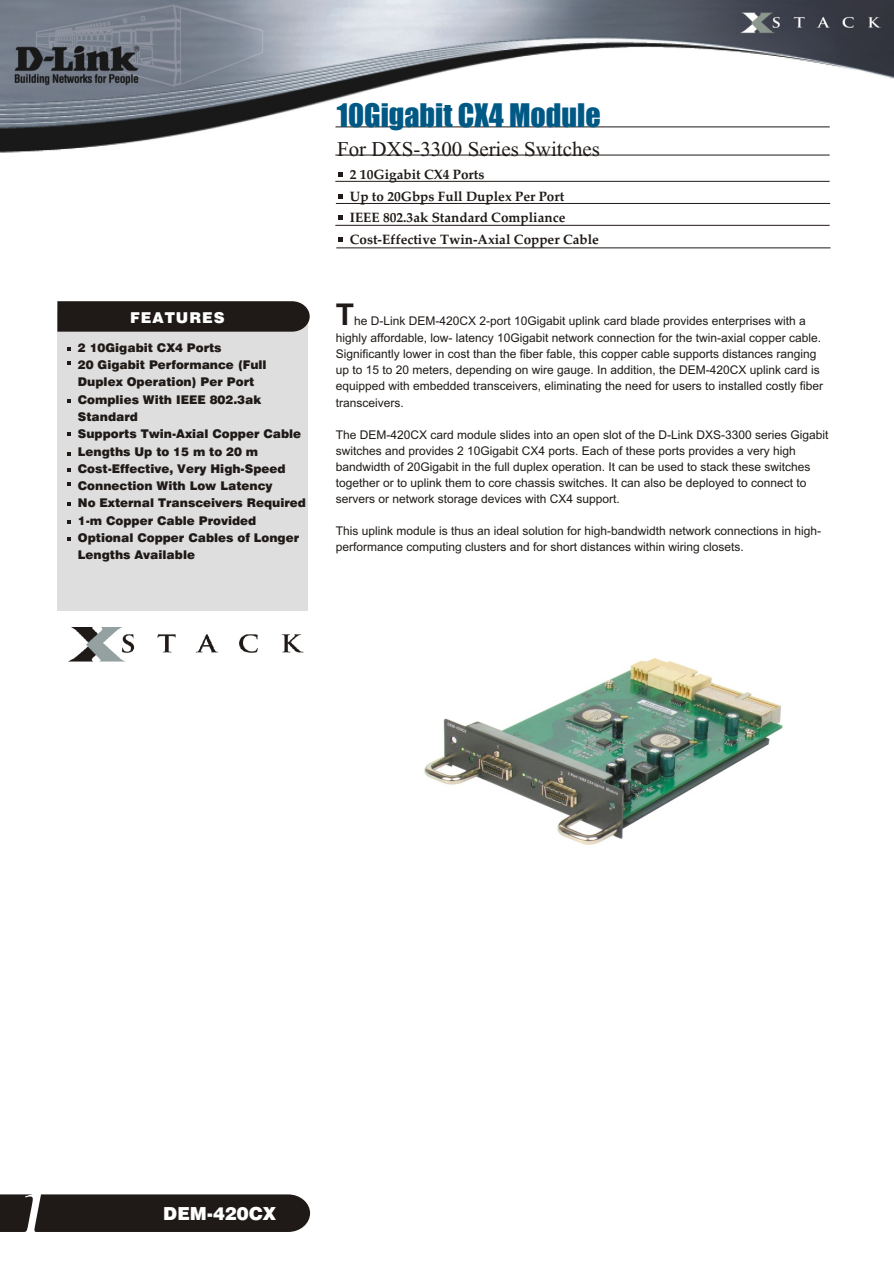
<style>
.page{position:relative;width:894px;height:1263px;background:#fff}
.page>*{position:absolute;margin:0;border:0;box-sizing:border-box;transform-origin:0 0}
.t1{font:italic 62.4px "Times New Roman";color:#fff;scale:1.41 1}
.t2{font:30px "Impact";color:#005985}
.t3{font:700 30px "Arial";color:#1f1a17}
.t4{font:21px "Times New Roman";color:#1f1a17}
.t5{font:18px "Swis 721 Blk BT";color:#fff}
.t6{font:15px "Swis 721 Blk BT";letter-spacing:.065em;color:#fff}
.t7{font:700 13.5px/21.9px "Palatino Linotype";color:#1f1a17}
.t8{font:12px/16px "Arial";color:#1f1a17}
.t9{font:12px/17.2px "Swis 721 Blk BT";color:#1f1a17}
</style>
<div class="page">
<img style="left:0;top:0;width:894px;height:181px">
<div style="left:57px;top:311px;width:251px;height:299px;background:#dedede"></div>
<svg style="left:57px;top:301px;width:253px;height:31px;background:#26211e"></svg>
<svg style="left:339px;top:173px;width:4px;height:4px"></svg>
<svg style="left:339px;top:194px;width:4px;height:4px"></svg>
<svg style="left:339px;top:216px;width:4px;height:4px"></svg>
<svg style="left:339px;top:238px;width:4px;height:4px"></svg>
<hr style="left:335px;top:155px;width:495px;height:1px;background:#1f1a17">
<hr style="left:335px;top:127px;width:495px;height:1px;background:#1f1a17">
<hr style="left:335px;top:181px;width:495px;height:1px;background:#1f1a17">
<hr style="left:336px;top:203px;width:494px;height:1px;background:#1f1a17">
<hr style="left:335px;top:225px;width:495px;height:1px;background:#1f1a17">
<hr style="left:336px;top:248px;width:495px;height:1px;background:#1f1a17">
<svg style="left:67px;top:347px;width:3px;height:4px"></svg>
<svg style="left:67px;top:399px;width:3px;height:4px"></svg>
<svg style="left:67px;top:520px;width:3px;height:4px"></svg>
<svg style="left:67px;top:537px;width:3px;height:4px"></svg>
<svg style="left:67px;top:432px;width:3px;height:4px"></svg>
<div style="left:0;top:1194px;width:310px;height:38px;background:#1f1a17"></div>
<img style="left:69px;top:627px;width:234px;height:34px">
<img style="left:424px;top:658px;width:359px;height:187px">
<svg style="left:67px;top:452px;width:3px;height:4px"></svg>
<svg style="left:67px;top:468px;width:3px;height:4px"></svg>
<svg style="left:67px;top:502px;width:3px;height:4px"></svg>
<p class="t6" style="left:130px;top:311px;width:96px">FEATURES</p>
<p class="t9" style="left:78px;top:340px;width:230px">2 10Gigabit CX4 Ports<br>20 Gigabit Performance (Full<br>Duplex Operation) Per Port<br>Complies With IEEE 802.3ak<br>Standard<br>Supports Twin-Axial Copper Cable<br>Lengths Up to 15 m to 20 m<br>Cost-Effective, Very High-Speed<br>Connection With Low Latency<br>No External Transceivers Required<br>1-m Copper Cable Provided<br>Optional Copper Cables of Longer<br>Lengths Available</p>
<h2 class="t2" style="left:337px;top:104px;width:266px">10Gigabit CX4 Module</h2>
<h3 class="t4" style="left:337px;top:141px;width:264px">For DXS-3300 Series Switches</h3>
<p class="t7" style="left:350px;top:165px;width:251px">2 10Gigabit CX4 Ports<br>Up to 20Gbps Full Duplex Per Port<br>IEEE 802.3ak Standard Compliance<br>Cost-Effective Twin-Axial Copper Cable</p>
<h2 class="t3" style="left:336px;top:303px;width:20px">T</h2>
<p class="t8" style="left:336px;top:313px;width:487px;line-height:17.4px;text-align:center">he D-Link DEM-420CX 2-port 10Gigabit uplink card blade provides enterprises with a highly affordable, low- latency 10Gigabit network connection for the twin-axial copper cable.</p>
<p class="t8" style="left:336px;top:347px;width:489px">Significantly lower in cost than the fiber fable, this copper cable supports distances ranging up to 15 to 20 meters, depending on wire gauge. In addition, the DEM-420CX uplink card is equipped with embedded transceivers, eliminating the need for users to installed costly fiber transceivers.</p>
<p class="t8" style="left:336px;top:428px;width:494px">The DEM-420CX card module slides into an open slot of the D-Link DXS-3300 series Gigabit switches and provides 2 10Gigabit CX4 ports. Each of these ports provides a very high bandwidth of 20Gigabit in the full duplex operation. It can be used to stack these switches together or to uplink them to core chassis switches. It can also be deployed to connect to servers or network storage devices with CX4 support.</p>
<p class="t8" style="left:336px;top:524px;width:487px">This uplink module is thus an ideal solution for high-bandwidth network connections in high&shy;performance computing clusters and for short distances within wiring closets.</p>
<h1 class="t1" style="left:8px;top:1190px;width:40px">1</h1>
<h3 class="t5" style="left:163px;top:1206px;width:114px">DEM-420CX</h3>
</div>
